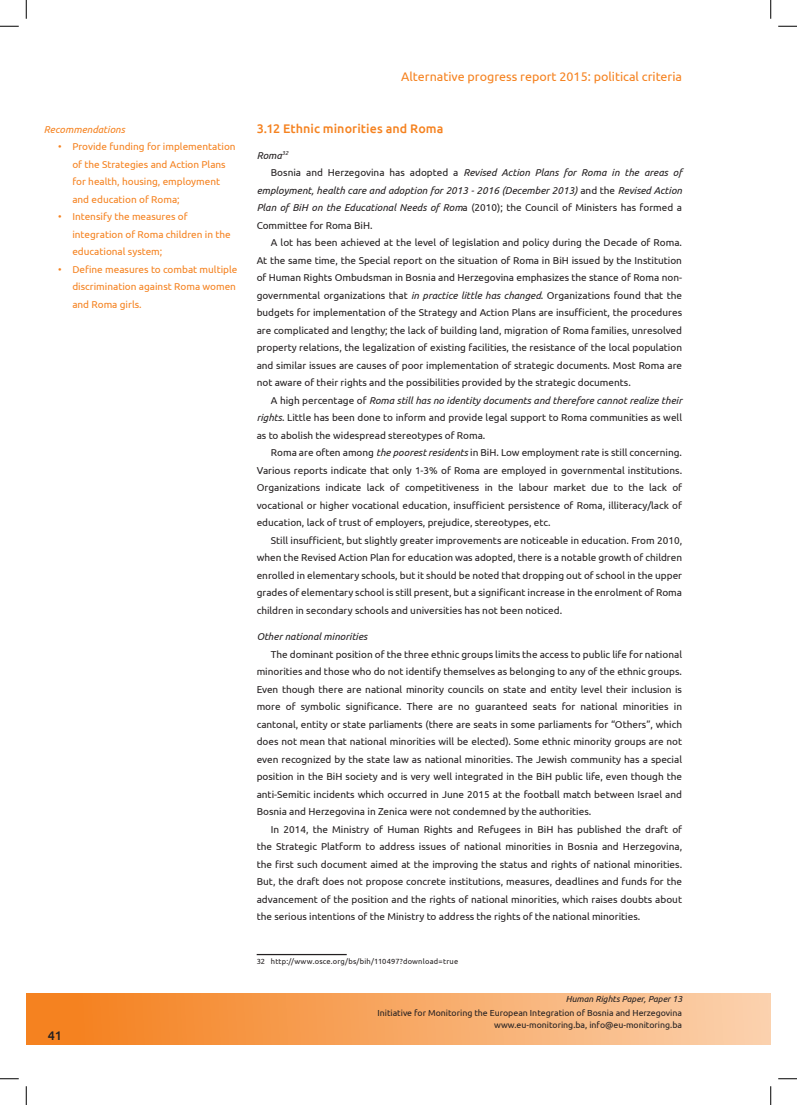
<style>
.page{position:relative;width:797px;height:1105px;background:#fff}
.page>*{position:absolute;margin:0;border:0;box-sizing:border-box;transform-origin:0 0}
.t1{font:12.5px "Ubuntu";color:#f58220}
.t2{font:500 12.5px "Ubuntu";letter-spacing:.005em;color:#f58220}
.t3{font:500 12.5px "Ubuntu";color:#231f20}
.No_Spacing1{font:10px/17.5px "Ubuntu";color:#231f20;text-align:justify}
.t4{font:italic 10px/17.5px "Ubuntu";color:#231f20;text-align:justify}
.t5{font:10px/17.5px "Ubuntu";color:#f58220}
.t6{font:italic 10px "Ubuntu";color:#f58220}
.t7{font:8.75px/12.5px "Ubuntu";color:#231f20;text-align:right}
.t8{font:italic 8.75px "Ubuntu";color:#231f20}
.fus-nota{font:7.5px "Ubuntu";letter-spacing:.025em;color:#231f20}
.s1{font-family:"Arial"}
.s2{font-style:normal}
.s3{font-style:italic}
</style>
<div class="page">
<div style="left:26px;top:993px;width:744px;height:52px;background:linear-gradient(to right,#f47d17,#fbd1ae)"></div>
<hr style="left:257px;top:954px;width:90px;height:1px;background:#231f20">
<svg style="left:0;top:25px;width:19px;height:2px"></svg>
<svg style="left:778px;top:25px;width:19px;height:2px"></svg>
<svg style="left:0;top:1078px;width:19px;height:1px"></svg>
<svg style="left:778px;top:1078px;width:19px;height:1px"></svg>
<svg style="left:25px;top:0;width:2px;height:19px"></svg>
<svg style="left:25px;top:1086px;width:2px;height:19px"></svg>
<svg style="left:770px;top:0;width:1px;height:19px"></svg>
<svg style="left:770px;top:1086px;width:1px;height:19px"></svg>
<p class="t6" style="left:44px;top:123px;width:82px">Recommendations</p>
<p class="t5" style="left:72px;top:137px;width:165px;text-indent:-14px"><span class="s1">•</span> Provide funding for implementation of the Strategies and Action Plans for health, housing, employment and education of Roma;</p>
<p class="t5" style="left:72px;top:207px;width:160px;text-indent:-14px"><span class="s1">•</span> Intensify the measures of integration of Roma children in the educational system;</p>
<p class="t5" style="left:72px;top:260px;width:167px;text-indent:-14px"><span class="s1">•</span> Define measures to combat multiple discrimination against Roma women and Roma girls.</p>
<p class="t3" style="left:48px;top:1028px;width:16px">41</p>
<p class="t1" style="left:401px;top:69px;width:282px">Alternative progress report 2015: political criteria</p>
<p class="t2" style="left:257px;top:120px;width:188px">3.12 Ethnic minorities and Roma</p>
<p class="t4" style="left:257px;top:146px;width:33px">Roma<sup>32</sup></p>
<p class="t4" style="left:257px;top:164px;width:427px;text-indent:14px"><span class="s2">Bosnia and Herzegovina has adopted a</span> Revised Action Plans for Roma in the areas of employment, health care and adoption for 2013 - 2016 (December 2013) <span class="s2">and the</span> Revised Action Plan of BiH on the Educational Needs of Rom<span class="s2">a (2010); the Council of Ministers has formed a Committee for Roma BiH.</span></p>
<p class="No_Spacing1" style="left:257px;top:234px;width:427px;text-indent:14px">A lot has been achieved at the level of legislation and policy during the Decade of Roma.<br>At the same time, the Special report on the situation of Roma in BiH issued by the Institution of Human Rights Ombudsman in Bosnia and Herzegovina emphasizes the stance of Roma non&shy;governmental organizations that <span class="s3">in practice little has changed</span>. Organizations found that the budgets for implementation of the Strategy and Action Plans are insufficient, the procedures are complicated and lengthy; the lack of building land, migration of Roma families, unresolved property relations, the legalization of existing facilities, the resistance of the local population and similar issues are causes of poor implementation of strategic documents. Most Roma are not aware of their rights and the possibilities provided by the strategic documents.</p>
<p class="No_Spacing1" style="left:257px;top:391px;width:427px;text-indent:14px">A high percentage of <span class="s3">Roma still has no identity documents and therefore cannot realize their rights</span>. Little has been done to inform and provide legal support to Roma communities as well as to abolish the widespread stereotypes of Roma.</p>
<p class="No_Spacing1" style="left:257px;top:444px;width:427px;text-indent:14px">Roma are often among <span class="s3">the poorest residents</span> in BiH. Low employment rate is still concerning.<br>Various reports indicate that only 1-3% of Roma are employed in governmental institutions.<br>Organizations indicate lack of competitiveness in the labour market due to the lack of vocational or higher vocational education, insufficient persistence of Roma, illiteracy/lack of education, lack of trust of employers, prejudice, stereotypes, etc.</p>
<p class="No_Spacing1" style="left:257px;top:531px;width:427px;text-indent:14px">Still insufficient, but slightly greater improvements are noticeable in education. From 2010, when the Revised Action Plan for education was adopted, there is a notable growth of children enrolled in elementary schools, but it should be noted that dropping out of school in the upper grades of elementary school is still present, but a significant increase in the enrolment of Roma children in secondary schools and universities has not been noticed.</p>
<p class="t4" style="left:257px;top:627px;width:112px">Other national minorities</p>
<p class="No_Spacing1" style="left:257px;top:645px;width:427px;text-indent:14px">The dominant position of the three ethnic groups limits the access to public life for national minorities and those who do not identify themselves as belonging to any of the ethnic groups.<br>Even though there are national minority councils on state and entity level their inclusion is more of symbolic significance. There are no guaranteed seats for national minorities in cantonal, entity or state parliaments (there are seats in some parliaments for “Others”, which does not mean that national minorities will be elected). Some ethnic minority groups are not even recognized by the state law as national minorities. The Jewish community has a special position in the BiH society and is very well integrated in the BiH public life, even though the anti-Semitic incidents which occurred in June 2015 at the football match between Israel and Bosnia and Herzegovina in Zenica were not condemned by the authorities.</p>
<p class="No_Spacing1" style="left:257px;top:820px;width:427px;text-indent:14px">In 2014, the Ministry of Human Rights and Refugees in BiH has published the draft of the Strategic Platform to address issues of national minorities in Bosnia and Herzegovina, the first such document aimed at the improving the status and rights of national minorities.<br>But, the draft does not propose concrete institutions, measures, deadlines and funds for the advancement of the position and the rights of national minorities, which raises doubts about the serious intentions of the Ministry to address the rights of the national minorities.</p>
<p class="fus-nota" style="left:257px;top:956px;width:203px">32 http://www.osce.org/bs/bih/110497?download=true</p>
<p class="t8" style="left:565px;top:994px;width:118px">Human Rights Paper, Paper 13</p>
<p class="t7" style="left:377px;top:1006px;width:306px">Initiative for Monitoring the European Integration of Bosnia and Herzegovina www.eu-monitoring.ba, info@eu-monitoring.ba</p>
</div>
